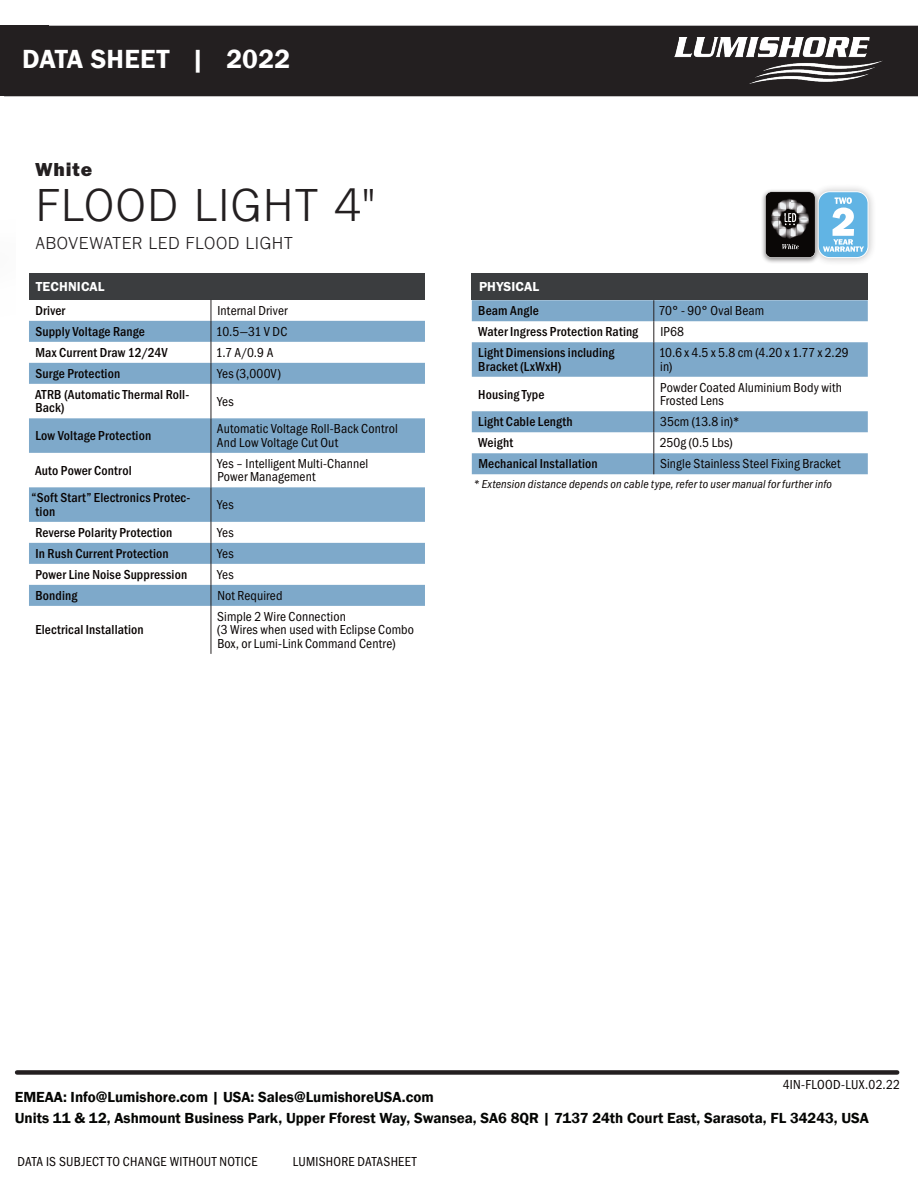
<style>
.page{position:relative;width:918px;height:1188px;background:#fff}
.page>*{position:absolute;margin:0;border:0;box-sizing:border-box;transform-origin:0 0}
.Product_Description{font:300 48px "Franklin Gothic URW";letter-spacing:.025em;color:#231f20}
.t1{font:600 27px "Franklin Gothic";letter-spacing:.01em;color:#fff}
.Product_Description-2{font:19.5px "Franklin Gothic URW Hea";letter-spacing:.045em;color:#231f20}
.Product_Description-3{font:300 18px "Franklin Gothic URW";letter-spacing:.03em;color:#231f20}
.t2{font:600 15px/21px "Franklin Gothic";color:#040503}
.Product_Description-4{font:13.5px/13.5px "Franklin Gothic URW Cond";letter-spacing:.01em;color:#080302}
.Specs_Txt{font:500 13.5px/13.5px "Franklin Gothic URW Cond";letter-spacing:.01em;color:#080302}
.Header{font:13.5px "Franklin Gothic URW Dem";letter-spacing:.01em;color:#fff}
.Specs_Txt-2{font:12px "Franklin Gothic URW Con Boo Ita";letter-spacing:.015em;color:#080302}
</style>
<div class="page">
<div style="left:17px;top:1070px;width:880px;height:5px;background:#231f20"></div>
<div style="left:0;top:26px;width:48px;height:70px;background:#231f20"></div>
<div style="left:48px;top:26px;width:870px;height:70px;background:#231f20"></div>
<img style="left:674px;top:38px;width:208px;height:45px">
<div style="left:29px;top:273px;width:396px;height:27px;background:#3b3d3f"></div>
<svg style="left:29px;top:321px;width:396px;height:285px;fill:#7ea9ca"></svg>
<svg style="left:211px;top:300px;width:1px;height:84px"></svg>
<hr style="left:211px;top:384px;width:1px;height:34px;background:#282323">
<hr style="left:211px;top:418px;width:1px;height:35px;background:#282323">
<hr style="left:211px;top:453px;width:1px;height:34px;background:#282323">
<hr style="left:211px;top:487px;width:1px;height:35px;background:#282323">
<svg style="left:211px;top:522px;width:1px;height:84px"></svg>
<hr style="left:211px;top:606px;width:1px;height:48px;background:#282323">
<div style="left:472px;top:273px;width:396px;height:27px;background:#3b3d3f"></div>
<svg style="left:472px;top:300px;width:396px;height:174px;fill:#7ea9ca"></svg>
<svg style="left:654px;top:300px;width:1px;height:42px"></svg>
<hr style="left:654px;top:342px;width:1px;height:35px;background:#282323">
<hr style="left:654px;top:377px;width:1px;height:34px;background:#282323">
<svg style="left:654px;top:411px;width:1px;height:63px"></svg>
<div style="left:809px;top:183px;width:67px;height:83px;background:#231f20;opacity:.31"></div>
<div style="left:818px;top:192px;width:50px;height:66px;background:#61b4e4;border-radius:12px"></div>
<div style="left:818px;top:191px;width:50px;height:67px;border:1px solid #fff;border-radius:12px"></div>
<svg style="left:823px;top:197px;width:41px;height:55px"></svg>
<div style="left:761px;top:189px;width:59px;height:75px;background:#231f20;opacity:.5"></div>
<svg style="left:765px;top:192px;width:50px;height:66px;background:#403d3d"></svg>
<h2 class="t1" style="left:22px;top:42px;width:270px">DATA SHEET | 2022</h2>
<p class="Product_Description-2" style="left:35px;top:157px;width:59px">White</p>
<p class="Product_Description" style="left:35px;top:175px;width:342px">FLOOD LIGHT 4"</p>
<p class="Product_Description-3" style="left:36px;top:231px;width:258px">ABOVEWATER LED FLOOD LIGHT</p>
<p class="Header" style="left:36px;top:278px;width:70px">TECHNICAL</p>
<p class="Specs_Txt" style="left:35px;top:303px;width:31px">Driver</p>
<p class="Product_Description-4" style="left:218px;top:303px;width:72px">Internal Driver</p>
<p class="Specs_Txt" style="left:35px;top:324px;width:111px">Supply Voltage Range</p>
<p class="Product_Description-4" style="left:216px;top:324px;width:73px">10.5—31 V DC</p>
<p class="Specs_Txt" style="left:35px;top:345px;width:134px">Max Current Draw 12/24V</p>
<p class="Product_Description-4" style="left:216px;top:345px;width:59px">1.7 A/0.9 A</p>
<p class="Specs_Txt" style="left:35px;top:366px;width:86px">Surge Protection</p>
<p class="Product_Description-4" style="left:217px;top:366px;width:65px">Yes (3,000V)</p>
<p class="Specs_Txt" style="left:35px;top:387px;width:156px">ATRB (Automatic Thermal Roll-<br>Back)</p>
<p class="Product_Description-4" style="left:217px;top:393px;width:18px">Yes</p>
<p class="Specs_Txt" style="left:35px;top:428px;width:117px">Low Voltage Protection</p>
<p class="Product_Description-4" style="left:217px;top:421px;width:182px">Automatic Voltage Roll-Back Control<br>And Low Voltage Cut Out</p>
<p class="Specs_Txt" style="left:35px;top:462px;width:98px">Auto Power Control</p>
<p class="Product_Description-4" style="left:217px;top:456px;width:153px">Yes – Intelligent Multi-Channel</p>
<p class="Product_Description-4" style="left:217px;top:469px;width:100px">Power Management</p>
<p class="Specs_Txt" style="left:36px;top:490px;width:156px;text-indent:-4px">“Soft Start” Electronics Protec&shy;tion</p>
<p class="Product_Description-4" style="left:217px;top:497px;width:18px">Yes</p>
<p class="Specs_Txt" style="left:35px;top:525px;width:138px">Reverse Polarity Protection</p>
<p class="Product_Description-4" style="left:217px;top:525px;width:18px">Yes</p>
<p class="Specs_Txt" style="left:36px;top:546px;width:135px">In Rush Current Protection</p>
<p class="Product_Description-4" style="left:217px;top:546px;width:18px">Yes</p>
<p class="Specs_Txt" style="left:35px;top:567px;width:153px">Power Line Noise Suppression</p>
<p class="Product_Description-4" style="left:217px;top:567px;width:18px">Yes</p>
<p class="Specs_Txt" style="left:35px;top:588px;width:44px">Bonding</p>
<p class="Product_Description-4" style="left:217px;top:588px;width:67px">Not Required</p>
<p class="Specs_Txt" style="left:35px;top:622px;width:110px">Electrical Installation</p>
<p class="Product_Description-4" style="left:217px;top:609px;width:130px">Simple 2 Wire Connection</p>
<p class="Product_Description-4" style="left:217px;top:622px;width:198px">(3 Wires when used with Eclipse Combo<br>Box, or Lumi-Link Command Centre)</p>
<p class="Header" style="left:479px;top:278px;width:62px">PHYSICAL</p>
<p class="Specs_Txt" style="left:478px;top:303px;width:62px">Beam Angle</p>
<p class="Product_Description-4" style="left:658px;top:303px;width:107px">70° - 90° Oval Beam</p>
<p class="Specs_Txt" style="left:478px;top:324px;width:162px">Water Ingress Protection Rating</p>
<p class="Product_Description-4" style="left:660px;top:324px;width:25px">IP68</p>
<p class="Specs_Txt" style="left:478px;top:345px;width:138px">Light Dimensions including<br>Bracket (LxWxH)</p>
<p class="Product_Description-4" style="left:659px;top:345px;width:192px">10.6 x 4.5 x 5.8 cm (4.20 x 1.77 x 2.29 in)</p>
<p class="Specs_Txt" style="left:478px;top:386px;width:68px">Housing Type</p>
<p class="Product_Description-4" style="left:660px;top:380px;width:183px">Powder Coated Aluminium Body with<br>Frosted Lens</p>
<p class="Specs_Txt" style="left:478px;top:414px;width:96px">Light Cable Length</p>
<p class="Product_Description-4" style="left:660px;top:414px;width:81px">35cm (13.8 in)*</p>
<p class="Specs_Txt" style="left:478px;top:435px;width:36px">Weight</p>
<p class="Product_Description-4" style="left:660px;top:435px;width:74px">250g (0.5 Lbs)</p>
<p class="Specs_Txt" style="left:478px;top:456px;width:121px">Mechanical Installation</p>
<p class="Product_Description-4" style="left:660px;top:456px;width:182px">Single Stainless Steel Fixing Bracket</p>
<p class="Specs_Txt-2" style="left:473px;top:478px;width:360px">* Extension distance depends on cable type, refer to user manual for further info</p>
<p class="Product_Description-4" style="left:783px;top:1077px;width:119px">4IN-FLOOD-LUX.02.22</p>
<p class="t2" style="left:15px;top:1086px;width:856px">EMEAA: Info@Lumishore.com | USA: Sales@LumishoreUSA.com<br>Units 11 &amp; 12, Ashmount Business Park, Upper Fforest Way, Swansea, SA6 8QR | 7137 24th Court East, Sarasota, FL 34243, USA</p>
<p class="Product_Description-4" style="left:18px;top:1154px;width:242px">DATA IS SUBJECT TO CHANGE WITHOUT NOTICE</p>
<p class="Product_Description-4" style="left:293px;top:1154px;width:126px">LUMISHORE DATASHEET</p>
</div>
